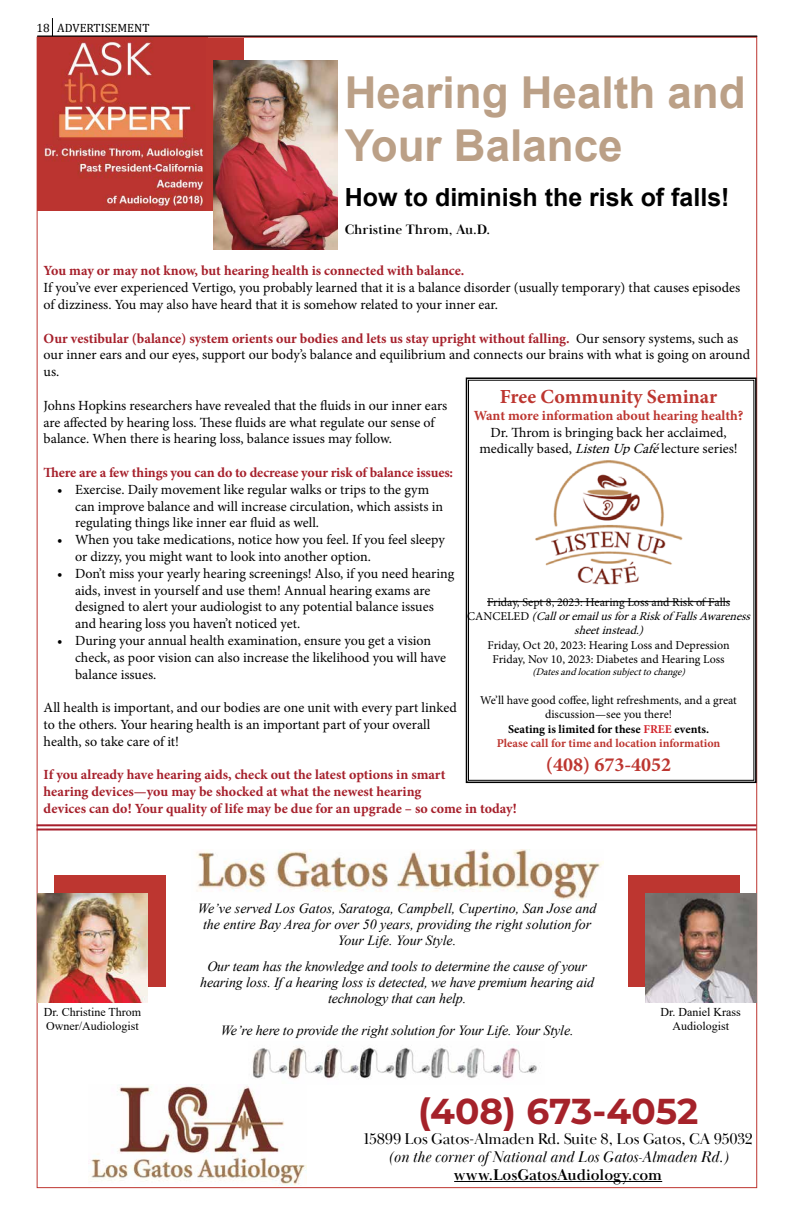
<style>
.page{position:relative;width:792px;height:1224px;background:#fff}
.page>*{position:absolute;margin:0;border:0;box-sizing:border-box;transform-origin:0 0}
.t1{font:700 44px/52.8px "Arial";color:#bba087}
.t2{font:700 36px "Montserrat";color:#a5222a}
.t3{font:700 25px "Arial";color:#000}
.t4{font:700 20px "Minion Pro";color:#bd3630}
.t5{font:16px "Baskerville Display PT";letter-spacing:-.01em;color:#000}
.t6{font:italic 16px "Baskerville Display PT";color:#000}
.t7{font:700 16px "Baskerville Display PT";color:#000}
.t8{font:14px/16.8px "Minion Pro";color:#000}
.t9{font:italic 14px/16px "Times New Roman";letter-spacing:-.01em;color:#000;text-align:center}
.t10{font:700 14px/16.8px "Minion Pro";color:#a6202b}
.t11{font:700 14px "Minion Pro";letter-spacing:-.005em;color:#bd3630}
.t12{font:700 14px "Baskerville Display PT";color:#000}
.t13{font:12px/14.4px "Minion Pro";color:#000;text-align:center}
.t14{font:italic 12px/14.4px "Minion Pro";color:#000;text-align:center}
.t15{font:12px/14px "Times New Roman";color:#000}
.t16{font:12px "Cambria";color:#000}
.t17{font:italic 10px "Minion Pro";color:#000}
.s1{font-weight:700;color:#a6202b}
.s2{font-style:italic}
.s3{font-style:normal}
.s4{font-weight:700}
.s5{font-weight:700;color:#d2232a}
.s6{font-weight:700;color:#bd3630}
</style>
<div class="page">
<hr style="left:37px;top:36px;width:720px;height:1px;background:#000">
<svg style="left:52px;top:18px;width:1px;height:19px"></svg>
<svg style="left:465px;top:377px;width:292px;height:407px"></svg>
<div style="left:468px;top:380px;width:286px;height:401px;border:1px solid #000"></div>
<img style="left:534px;top:456px;width:150px;height:131px">
<hr style="left:487px;top:601px;width:243px;height:1px;background:#000">
<hr style="left:37px;top:824px;width:720px;height:2px;background:#a71f2c">
<hr style="left:37px;top:829px;width:720px;height:2px;background:#a71f2c">
<img style="left:196px;top:849px;width:407px;height:52px">
<img style="left:252px;top:1046px;width:285px;height:33px">
<img style="left:88px;top:1084px;width:219px;height:101px">
<hr style="left:454px;top:1181px;width:208px;height:1px;background:#000">
<img style="left:38px;top:38px;width:169px;height:173px">
<div style="left:207px;top:38px;width:37px;height:173px;background:#bd3630"></div>
<img style="left:213px;top:61px;width:125px;height:188px">
<div style="left:628px;top:875px;width:112px;height:112px;background:#bd3630"></div>
<img style="left:645px;top:893px;width:111px;height:110px">
<div style="left:54px;top:875px;width:112px;height:112px;background:#bd3630"></div>
<img style="left:37px;top:893px;width:111px;height:110px">
<p class="t16" style="left:37px;top:21px;width:114px">18 ADVERTISEMENT</p>
<h1 class="t1" style="left:345px;top:67px;width:402px">Hearing Health and<br>Your Balance</h1>
<h3 class="t3" style="left:345px;top:180px;width:386px">How to diminish the risk of falls!</h3>
<p class="t12" style="left:345px;top:221px;width:147px">Christine Throm, Au.D.</p>
<p class="t10" style="left:44px;top:262px;width:422px">You may or may not know, but hearing health is connected with balance.</p>
<p class="t8" style="left:44px;top:279px;width:698px">If you’ve ever experienced Vertigo, you probably learned that it is a balance disorder (usually temporary) that causes episodes of dizziness. You may also have heard that it is somehow related to your inner ear.</p>
<p class="t8" style="left:44px;top:330px;width:708px"><span class="s1">Our vestibular (balance) system orients our bodies and lets us stay upright without falling.</span> Our sensory systems, such as our inner ears and our eyes, support our body’s balance and equilibrium and connects our brains with what is going on around us.</p>
<p class="t8" style="left:44px;top:397px;width:405px">Johns Hopkins researchers have revealed that the fluids in our inner ears are affected by hearing loss. These fluids are what regulate our sense of balance. When there is hearing loss, balance issues may follow.</p>
<p class="t10" style="left:44px;top:464px;width:411px">There are a few things you can do to decrease your risk of balance issues:</p>
<p class="t8" style="left:75px;top:481px;width:370px;text-indent:-18px">• Exercise. Daily movement like regular walks or trips to the gym can improve balance and will increase circulation, which assists in regulating things like inner ear fluid as well.</p>
<p class="t8" style="left:75px;top:531px;width:371px;text-indent:-18px">• When you take medications, notice how you feel. If you feel sleepy or dizzy, you might want to look into another option.</p>
<p class="t8" style="left:75px;top:565px;width:381px;text-indent:-18px">• Don’t miss your yearly hearing screenings! Also, if you need hearing aids, invest in yourself and use them! Annual hearing exams are designed to alert your audiologist to any potential balance issues and hearing loss you haven’t noticed yet.</p>
<p class="t8" style="left:75px;top:632px;width:372px;text-indent:-18px">• During your annual health examination, ensure you get a vision check, as poor vision can also increase the likelihood you will have balance issues.</p>
<p class="t8" style="left:44px;top:699px;width:415px">All health is important, and our bodies are one unit with every part linked to the others. Your hearing health is an important part of your overall health, so take care of it!</p>
<p class="t10" style="left:44px;top:766px;width:475px">If you already have hearing aids, check out the latest options in smart<br>hearing devices—you may be shocked at what the newest hearing<br>devices can do! Your quality of life may be due for an upgrade – so come in today!</p>
<h3 class="t4" style="left:500px;top:382px;width:219px">Free Community Seminar</h3>
<p class="t11" style="left:474px;top:405px;width:271px">Want more information about hearing health?</p>
<p class="t8" style="left:479px;top:424px;width:260px;text-align:center">Dr. Throm is bringing back her acclaimed, medically based, <span class="s2">ListenUpCafé</span>lecture series!</p>
<p class="t14" style="left:467px;top:595px;width:289px"><span class="s3">Friday, Sept 8, 2023: Hearing Loss and Risk of Falls<br>C A N C E L E D</span> (CalloremailusforaRiskof FallsAwareness sheetinstead.)</p>
<p class="t13" style="left:488px;top:638px;width:244px">Friday, Oct 20, 2023: Hearing Loss and Depression<br>Friday, Nov 10, 2023: Diabetes and Hearing Loss</p>
<p class="t17" style="left:532px;top:665px;width:158px">(Datesandlocationsubj ecttochange)</p>
<p class="t13" style="left:480px;top:693px;width:258px">We’ll have good coffee, light refreshments, and a great discussion—see you there!<br><span class="s4">Seating is limited for these</span> <span class="s5">FREE</span> <span class="s4">events.<br></span><span class="s6">Please call for time and location information</span></p>
<h3 class="t4" style="left:546px;top:751px;width:127px">(408) 673-4052</h3>
<p class="t9" style="left:198px;top:900px;width:400px">We’ve served Los Gatos, Saratoga, Campbell, Cupertino, San Jose and the entire Bay Area for over 50 years, providing the right solution for<br>Your Life. Your Style.</p>
<p class="t9" style="left:200px;top:958px;width:395px">Our team has the knowledge and tools to determine the cause of your hearing loss. If a hearing loss is detected, we have premium hearing aid technology that can help.</p>
<p class="t9" style="left:221px;top:1022px;width:354px">We’re here to provide the right solution for Your Life. Your Style.</p>
<p class="t15" style="left:44px;top:1005px;width:99px">Dr. Christine Throm<br>Owner/Audiologist</p>
<p class="t15" style="left:661px;top:1005px;width:82px;text-align:center">Dr. Daniel Krass<br>Audiologist</p>
<h2 class="t2" style="left:418px;top:1086px;width:282px">(408) 673-4052</h2>
<p class="t5" style="left:364px;top:1129px;width:391px">15899 Los Gatos-Almaden Rd. Suite 8, Los Gatos, CA 95032</p>
<p class="t6" style="left:388px;top:1148px;width:341px">(on the corner of National and Los Gatos-Almaden Rd.)</p>
<p class="t7" style="left:454px;top:1165px;width:210px">www.LosGatosAudiology.com</p>
</div>
